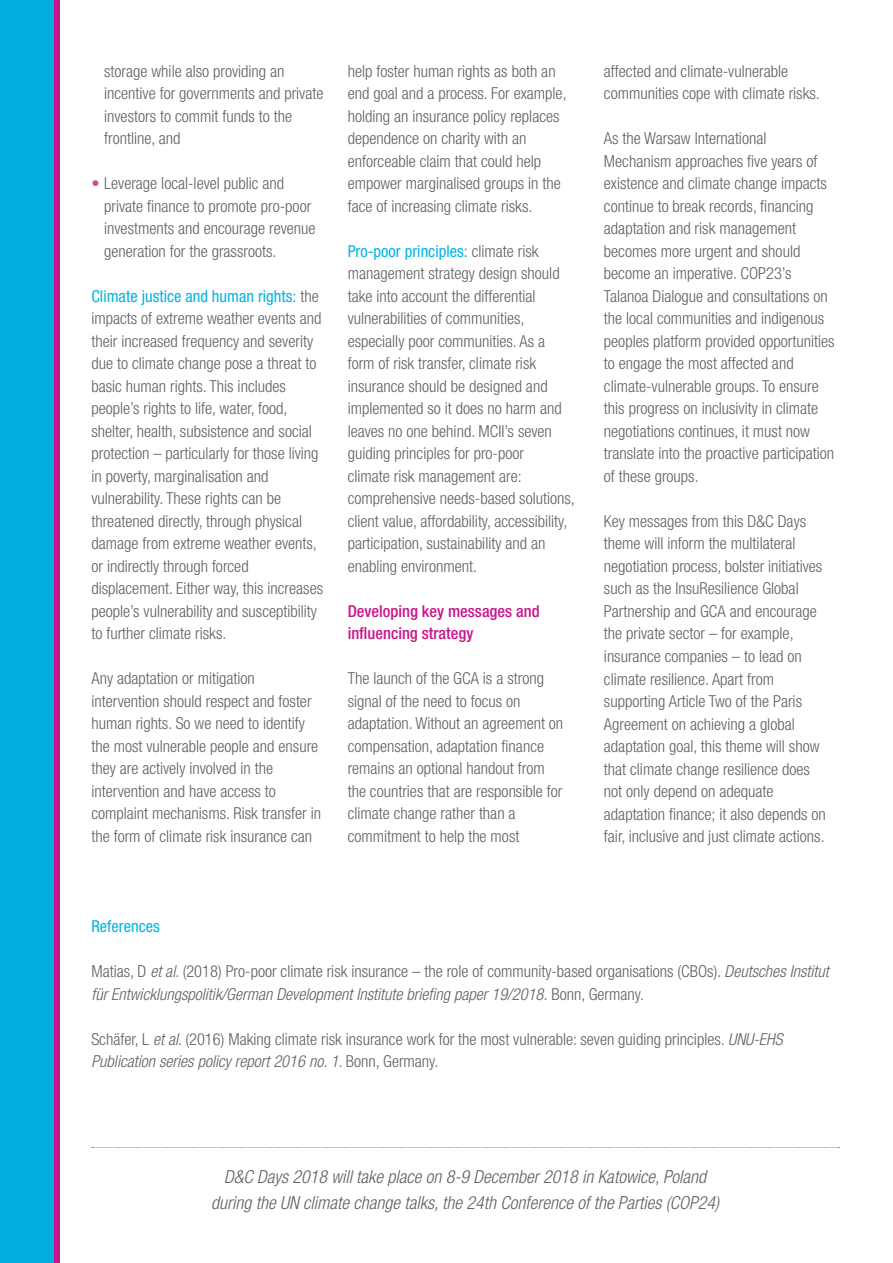
<style>
.page{position:relative;width:893px;height:1263px;background:#fff}
.page>*{position:absolute;margin:0;border:0;box-sizing:border-box;transform-origin:0 0}
.t1{font:italic 300 condensed 18px/25.5px "Helvetica Neue LT Com";color:#606163;text-align:center}
.t2{font:300 condensed 16.5px/22.5px "Helvetica Neue LT Std";color:#606163}
.t3{font:italic 300 condensed 16.5px "Helvetica Neue LT Com";color:#606163}
.t4{font:500 condensed 16.5px/22.5px "Helvetica Neue LT Std";color:#c9148d}
.t5{font:condensed 16.5px "Helvetica Neue LT Std";color:#00b5e2}
.s1{color:#cf4b9b}
.s2{font-weight:400;color:#00b5e2}
.s3{font-family:"Helvetica Neue LT Com";font-style:italic}
.s4{font-family:"Helvetica Neue LT Std";font-style:normal}
</style>
<div class="page">
<div style="left:0;top:0;width:54px;height:1263px;background:#00adde"></div>
<div style="left:54px;top:0;width:6px;height:1263px;background:#c9148d"></div>
<svg style="left:92px;top:1147px;width:748px;height:1px"></svg>
<p class="t2" style="left:104px;top:59px;width:221px">storage while also providing an incentive for governments and private investors to commit funds to the frontline, and</p>
<p class="t2" style="left:104px;top:172px;width:213px;text-indent:-13px"><span class="s1">•</span> Leverage local-level public and private finance to promote pro-poor investments and encourage revenue generation for the grassroots.</p>
<p class="t2" style="left:91px;top:284px;width:233px"><span class="s2">Climate justice and human rights:</span> the impacts of extreme weather events and their increased frequency and severity due to climate change pose a threat to basic human rights. This includes people’s rights to life, water, food, shelter, health, subsistence and social protection – particularly for those living in poverty, marginalisation and vulnerability. These rights can be threatened directly, through physical damage from extreme weather events, or indirectly through forced displacement. Either way, this increases people’s vulnerability and susceptibility to further climate risks.</p>
<p class="t2" style="left:91px;top:667px;width:231px">Any adaptation or mitigation intervention should respect and foster human rights. So we need to identify the most vulnerable people and ensure they are actively involved in the intervention and have access to complaint mechanisms. Risk transfer in the form of climate risk insurance can</p>
<p class="t2" style="left:348px;top:59px;width:220px">help foster human rights as both an end goal and a process. For example, holding an insurance policy replaces dependence on charity with an enforceable claim that could help empower marginalised groups in the face of increasing climate risks.</p>
<p class="t2" style="left:348px;top:239px;width:229px"><span class="s2">Pro-poor principles:</span> climate risk management strategy design should take into account the differential vulnerabilities of communities, especially poor communities. As a form of risk transfer, climate risk insurance should be designed and implemented so it does no harm and leaves no one behind. MCII’s seven guiding principles for pro-poor<br>climate risk management are: comprehensive needs-based solutions, client value, affordability, accessibility, participation, sustainability and an enabling environment.</p>
<p class="t4" style="left:348px;top:599px;width:194px">Developing key messages and influencing strategy</p>
<p class="t2" style="left:348px;top:667px;width:217px">The launch of the GCA is a strong signal of the need to focus on adaptation. Without an agreement on compensation, adaptation finance remains an optional handout from the countries that are responsible for climate change rather than a commitment to help the most</p>
<p class="t2" style="left:604px;top:60px;width:217px">affected and climate-vulnerable communities cope with climate risks.</p>
<p class="t2" style="left:604px;top:127px;width:232px">As the Warsaw International Mechanism approaches five years of existence and climate change impacts continue to break records, financing adaptation and risk management becomes more urgent and should become an imperative. COP23’s Talanoa Dialogue and consultations on the local communities and indigenous peoples platform provided opportunities to engage the most affected and climate-vulnerable groups. To ensure this progress on inclusivity in climate negotiations continues, it must now translate into the proactive participation of these groups.</p>
<p class="t2" style="left:604px;top:510px;width:223px">Key messages from this D&amp;C Days theme will inform the multilateral negotiation process, bolster initiatives such as the InsuResilience Global Partnership and GCA and encourage the private sector – for example, insurance companies – to lead on climate resilience. Apart from supporting Article Two of the Paris Agreement on achieving a global adaptation goal, this theme will show that climate change resilience does not only depend on adequate adaptation finance; it also depends on fair, inclusive and just climate actions.</p>
<p class="t5" style="left:91px;top:917px;width:70px">References</p>
<p class="t2" style="left:91px;top:960px;width:739px">Matias, D <span class="s3">et al</span>. (2018) Pro-poor climate risk insurance – the role of community-based organisations (CBOs). <span class="s3">Deutsches Institut</span></p>
<p class="t3" style="left:91px;top:984px;width:554px">für Entwicklungspolitik/German Development Institute briefing paper 19/2018. <span class="s4">Bonn, Germany.</span></p>
<p class="t2" style="left:91px;top:1027px;width:693px">Schäfer, L <span class="s3">et al</span>. (2016) Making climate risk insurance work for the most vulnerable: seven guiding principles. <span class="s3">UNU-EHS</span></p>
<p class="t3" style="left:91px;top:1052px;width:349px">Publication series policy report 2016 no. 1. <span class="s4">Bonn, Germany.</span></p>
<p class="t1" style="left:211px;top:1164px;width:509px">D&amp;C Days 2018 will take place on 8-9 December 2018 in Katowice, Poland during the UN climate change talks, the 24th Conference of the Parties (COP24)</p>
</div>
